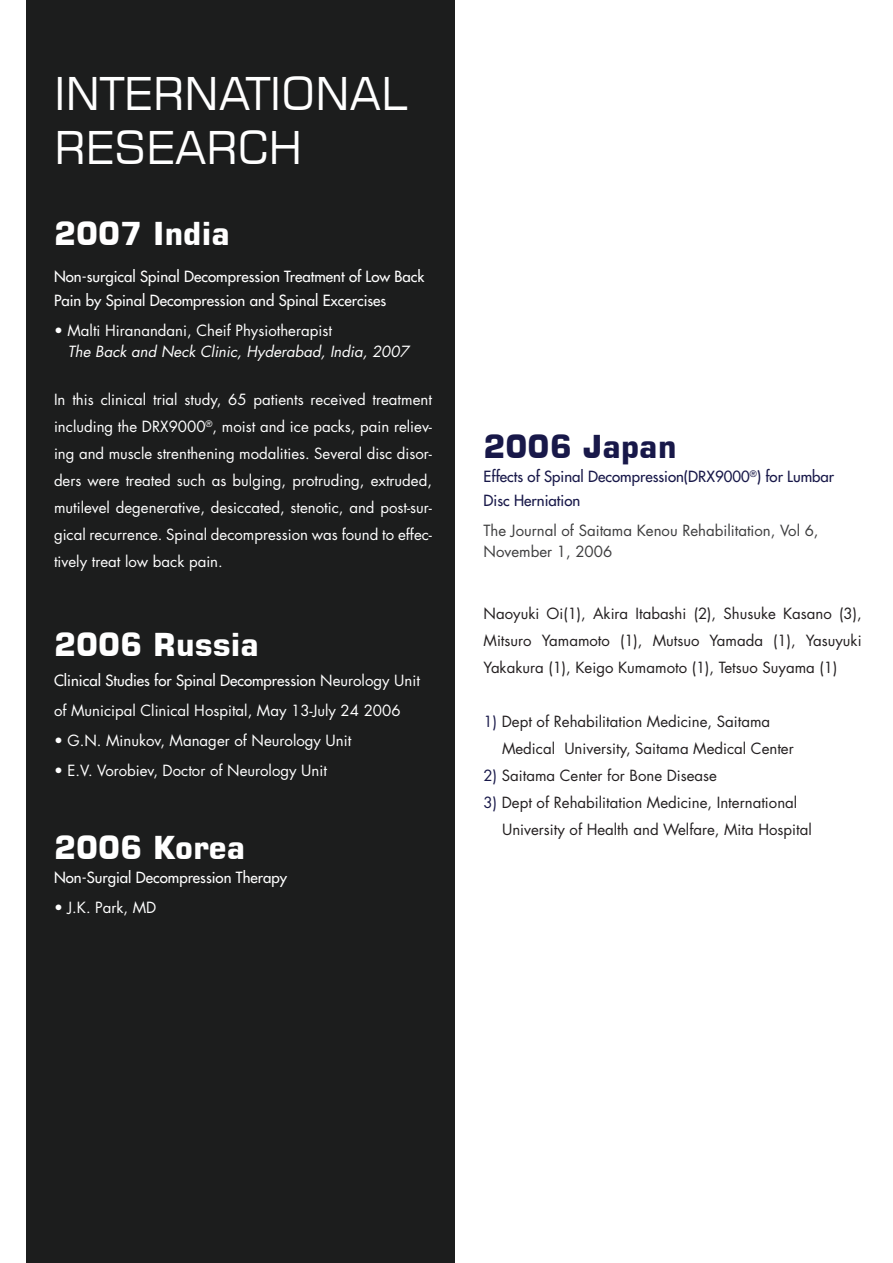
<style>
.page{position:relative;width:893px;height:1263px;background:#fff}
.page>*{position:absolute;margin:0;border:0;box-sizing:border-box;transform-origin:0 0}
.t1{font:45px/54px "Square 721 BT";color:#fff}
.t2{font:700 31.5px "Square 721 BT";color:#fff}
.t3{font:700 31.5px "Square 721 BT";color:#181849}
.t4{font:15px/27px "Futura Std";color:#fff}
.t5{font:15px/27px "Futura Std";color:#231f20}
.t6{font:500 15px/24px "Futura Std";color:#fff}
.t7{font:500 15px/24px "Futura Std";color:#181849}
.t8{font:15px/21px "Futura Std";color:#3e3e3f}
.t9{font:italic 15px "Futura Std";color:#fff}
.s1{font-weight:500}
.s2{color:#181849}
</style>
<div class="page">
<div style="left:26px;top:0;width:429px;height:1263px;background:#1c1d1d"></div>
<h1 class="t1" style="left:54px;top:66px;width:355px">INTERNATIONAL<br>RESEARCH</h1>
<h2 class="t2" style="left:54px;top:214px;width:177px">2007 India</h2>
<p class="t6" style="left:54px;top:264px;width:372px">Non-surgical Spinal Decompression Treatment of Low Back<br>Pain by Spinal Decompression and Spinal Excercises</p>
<p class="t4" style="left:54px;top:317px;width:279px">• Malti Hiranandani, Cheif Physiotherapist</p>
<p class="t9" style="left:68px;top:342px;width:343px">The Back and Neck Clinic, Hyderabad, India, 2007</p>
<p class="t4" style="left:54px;top:386px;width:380px;text-align:justify">In this clinical trial study, 65 patients received treatment including the DRX9000<sup>®</sup>, moist and ice packs, pain reliev&shy;ing and muscle strenthening modalities. Several disc disor&shy;ders were treated such as bulging, protruding, extruded, mutilevel degenerative, desiccated, stenotic, and post-sur&shy;gical recurrence. Spinal decompression was found to effec&shy;tively treat low back pain.</p>
<h2 class="t2" style="left:54px;top:626px;width:206px">2006 Russia</h2>
<p class="t4" style="left:54px;top:666px;width:367px;line-height:30px"><span class="s1">Clinical Studies for Spinal Decompression</span> Neurology Unit of Municipal Clinical Hospital, May 13-July 24 2006</p>
<p class="t4" style="left:54px;top:727px;width:299px">• G.N. Minukov, Manager of Neurology Unit</p>
<p class="t4" style="left:54px;top:757px;width:274px">• E.V. Vorobiev, Doctor of Neurology Unit</p>
<h2 class="t2" style="left:54px;top:829px;width:193px">2006 Korea</h2>
<p class="t6" style="left:54px;top:866px;width:235px">Non-Surgial Decompression Therapy</p>
<p class="t4" style="left:54px;top:894px;width:104px">• J.K. Park, MD</p>
<h2 class="t3" style="left:484px;top:427px;width:194px">2006 Japan</h2>
<p class="t7" style="left:484px;top:464px;width:352px">Effects of Spinal Decompression(DRX9000<sup>®</sup>) for Lumbar<br>Disc Herniation</p>
<p class="t8" style="left:484px;top:520px;width:336px">The Journal of Saitama Kenou Rehabilitation, Vol 6,<br>November 1, 2006</p>
<p class="t5" style="left:484px;top:600px;width:380px;text-align:justify">Naoyuki Oi(1), Akira Itabashi (2), Shusuke Kasano (3), Mitsuro Yamamoto (1), Mutsuo Yamada (1), Yasuyuki Yakakura (1), Keigo Kumamoto (1), Tetsuo Suyama (1)</p>
<p class="t5" style="left:502px;top:708px;width:293px;text-indent:-18px"><span class="s2">1)</span> Dept of Rehabilitation Medicine, Saitama<br>Medical University, Saitama Medical Center</p>
<p class="t5" style="left:484px;top:762px;width:235px"><span class="s2">2)</span> Saitama Center for Bone Disease</p>
<p class="t5" style="left:502px;top:789px;width:311px;text-indent:-18px"><span class="s2">3)</span> Dept of Rehabilitation Medicine, International<br>University of Health and Welfare, Mita Hospital</p>
</div>
